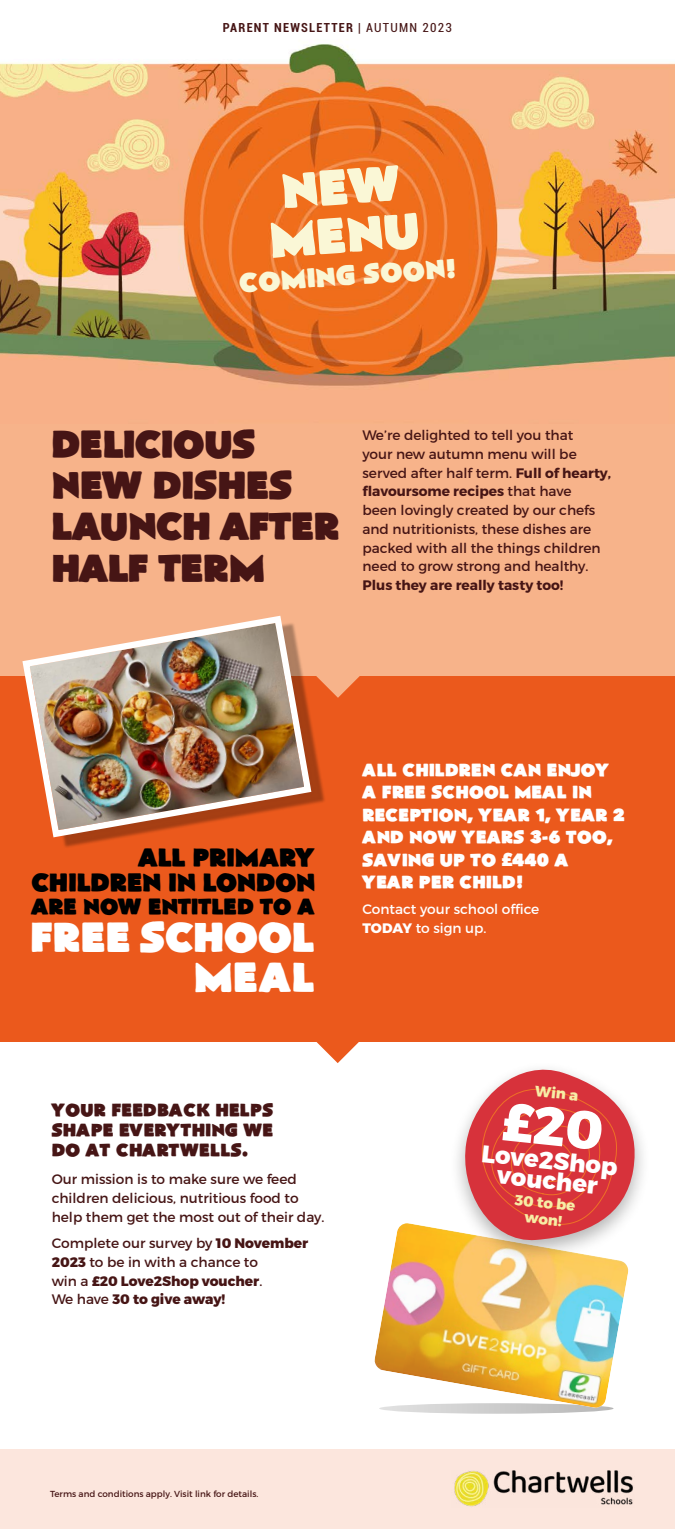
<style>
.page{position:relative;width:675px;height:1529px;background:#fff}
.page>*{position:absolute;margin:0;border:0;box-sizing:border-box;transform-origin:0 0}
.t1{font:48.19px/48.2px "Flat Bread";color:#faf7d6;text-align:center}
.t2{font:40.31px/40px "Flat Bread";letter-spacing:-.015em;color:#fff;text-align:right}
.t3{font:37.5px/41.2px "Flat Bread";letter-spacing:-.025em;color:#461515}
.t4{font:26.25px "Flat Bread";color:#faf7d6}
.t5{font:25px/25.5px "Flat Bread";letter-spacing:-.02em;color:#000;text-align:right}
.t6{font:800 24.19px/20.1px "Montserrat";color:#fff;text-align:center}
.t7{font:21.88px "Flat Bread";letter-spacing:-.02em;color:#000}
.t8{font:17.5px/22.5px "Flat Bread";color:#fff}
.t9{font:17.5px/20px "Flat Bread";color:#461515;text-align:justify}
.t10{font:800 14.75px/16.1px "Montserrat";color:#f7eda6;text-align:center}
.t11{font:13.75px/18.8px "Montserrat";color:#461515}
.t12{font:13.75px/18.8px "Montserrat";color:#fff}
.t13{font:700 13.75px "Montserrat";color:#461515}
.t14{font:700 condensed 12.5px "Roboto";letter-spacing:.1em;color:#461515}
.t15{font:8.75px "Montserrat";color:#461515}
.s1{font-weight:400}
.s2{font-weight:700}
.s3{font-weight:800}
.s4{font-family:"Montserrat";font-weight:900;font-size:18.75px}
</style>
<div class="page">
<div style="left:0;top:356px;width:675px;height:319px;background:#f7b38a"></div>
<div style="left:0;top:675px;width:675px;height:366px;background:#eb591c"></div>
<svg style="left:316px;top:1041px;width:44px;height:22px"></svg>
<svg style="left:326px;top:675px;width:34px;height:22px"></svg>
<svg style="left:379px;top:1402px;width:235px;height:11px"></svg>
<img style="left:374px;top:1223px;width:255px;height:185px">
<div style="left:0;top:1449px;width:675px;height:79px;background:#fce6dd"></div>
<div style="left:449px;top:1060px;width:202px;height:203px;background:#000;opacity:.3"></div>
<img style="left:0;top:44px;width:675px;height:342px">
<img style="left:454px;top:1470px;width:179px;height:36px">
<div style="left:32px;top:622px;width:294px;height:227px;background:#000;opacity:.3"></div>
<img style="left:19px;top:615px;width:296px;height:226px">
<svg style="left:459px;top:1060px;width:182px;height:183px"></svg>
<p class="t14" style="left:223px;top:18px;width:231px">PARENT NEWSLETTER <span class="s1">| AUTUMN 2023</span></p>
<h1 class="t1" style="left:265px;top:172px;width:152px;rotate:-4deg">NEW<br>MENU</h1>
<h3 class="t4" style="left:238px;top:271px;width:219px;rotate:-4deg">COMING SOON!</h3>
<h3 class="t3" style="left:51px;top:426px;width:290px">DELICIOUS<br>NEW DISHES<br>LAUNCH AFTER<br>HALF TERM</h3>
<p class="t11" style="left:362px;top:426px;width:250px">We’re delighted to tell you that<br>your new autumn menu will be served after half term. <span class="s2">Full of hearty, flavoursome recipes</span> that have<br>been lovingly created by our chefs and nutritionists, these dishes are packed with all the things children need to grow strong and healthy.</p>
<p class="t13" style="left:362px;top:577px;width:202px">Plus they are really tasty too!</p>
<h3 class="t5" style="left:31px;top:846px;width:286px">ALL PRIMARY<br>CHILDREN IN LONDON</h3>
<h3 class="t7" style="left:32px;top:896px;width:286px">ARE NOW ENTITLED TO A</h3>
<h2 class="t2" style="left:30px;top:920px;width:287px">FREE SCHOOL<br>MEAL</h2>
<p class="t9" style="left:52px;top:1100px;width:224px">YOUR FEEDBACK HELPS SHAPE EVERYTHING WE DO AT CHARTWELLS.</p>
<p class="t11" style="left:52px;top:1169px;width:274px">Our mission is to make sure we feed children delicious, nutritious food to help them get the most out of their day.</p>
<p class="t11" style="left:52px;top:1233px;width:258px">Complete our survey by <span class="s3">10 November<br>2023</span> to be in with a chance to<br>win a <span class="s3">£20 Love2Shop voucher</span>.<br>We have <span class="s3">30 to give away!</span></p>
<p class="t8" style="left:362px;top:759px;width:264px">ALL CHILDREN CAN ENJOY<br>A FREE SCHOOL MEAL IN<br>RECEPTION, YEAR 1, YEAR 2<br>AND NOW YEARS 3-6 TOO,<br>SAVING UP TO <span class="s4">£</span>440 A<br>YEAR PER CHILD!</p>
<p class="t12" style="left:362px;top:900px;width:178px">Contact your school office<br><span class="s3">TODAY</span> to sign up.</p>
<p class="t10" style="left:536px;top:1083px;width:45px;rotate:6deg">Win a</p>
<h3 class="t6" style="left:483px;top:1143px;width:138px;rotate:6deg">Love2Shop voucher</h3>
<p class="t10" style="left:516px;top:1191px;width:62px;rotate:6deg">30 to be won!</p>
<p class="t15" style="left:50px;top:1488px;width:210px">Terms and conditions apply. Visit link for details.</p>
</div>
